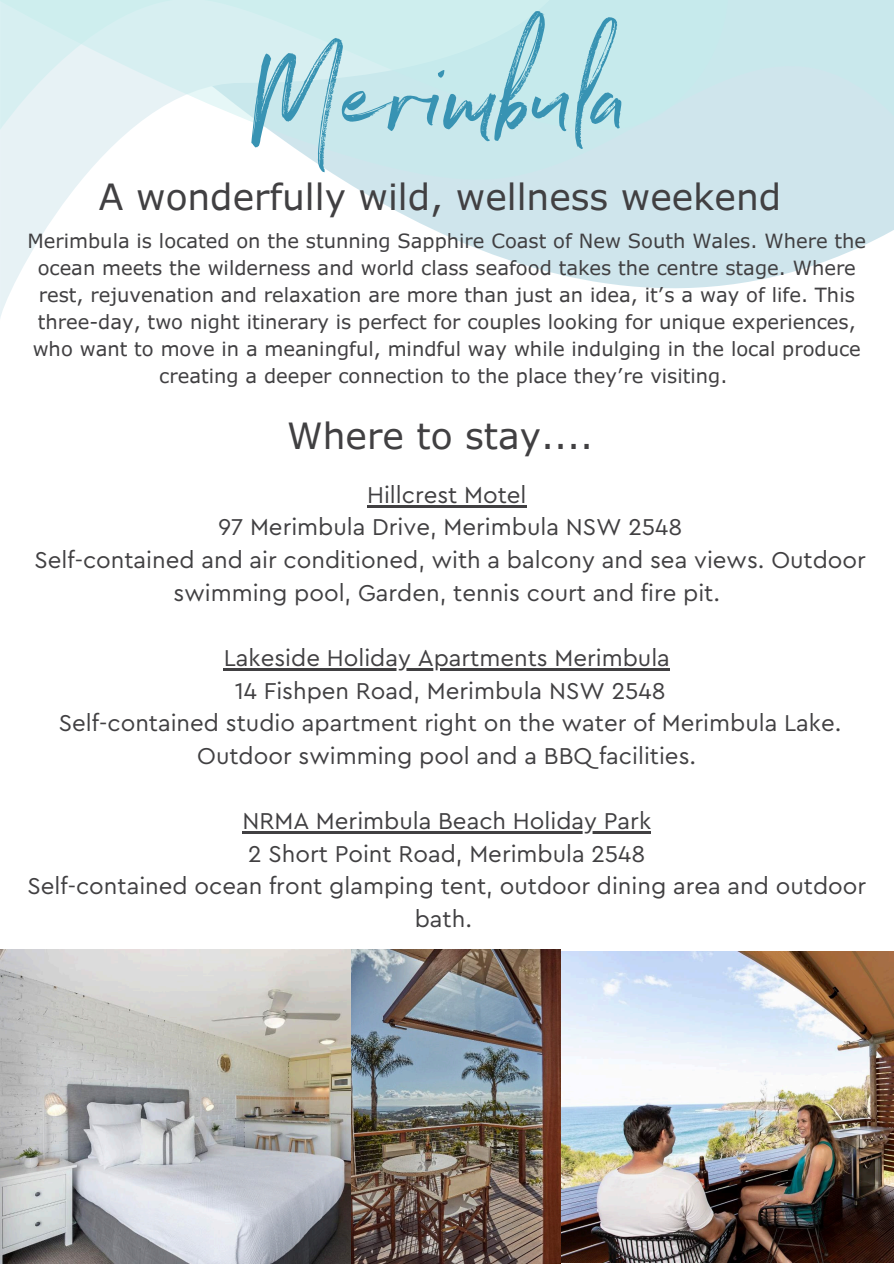
<style>
.page{position:relative;width:894px;height:1264px;background:#fff}
.page>*{position:absolute;margin:0;border:0;box-sizing:border-box;transform-origin:0 0}
.t1{font:140.25px "Northwell Alt";color:#3893b3}
.t2{font:36px "Verdana Pro";color:#414042}
.t3{font:24px/32.7px "Cera Pro";color:#414042;text-align:center}
.t4{font:19.5px/27px "Verdana Pro";color:#414042;text-align:center}
</style>
<div class="page">
<svg style="left:589px;top:180px;width:304px;height:109px;background:#d5e8ee"></svg>
<svg style="left:0;top:180px;width:589px;height:138px"></svg>
<svg style="left:0;top:0;width:893px;height:180px;fill:#cfe8ec"></svg>
<svg style="left:0;top:0;width:729px;height:130px;background:#d0ecee"></svg>
<img style="left:560px;top:951px;width:333px;height:311px">
<img style="left:0;top:949px;width:560px;height:314px">
<hr style="left:367px;top:505px;width:159px;height:2px;background:#414042">
<hr style="left:224px;top:668px;width:445px;height:2px;background:#414042">
<hr style="left:242px;top:831px;width:409px;height:2px;background:#414042">
<p class="t1" style="left:248px;top:-7px;width:385px">Merimbula</p>
<h3 class="t2" style="left:99px;top:174px;width:683px">A wonderfully wild, wellness weekend</h3>
<h3 class="t4" style="left:27px;top:227px;width:840px">Merimbula is located on the stunning Sapphire Coast of New South Wales. Where the ocean meets the wilderness and world class seafood takes the centre stage. Where rest, rejuvenation and relaxation are more than just an idea, it’s a way of life. This three-day, two night itinerary is perfect for couples looking for unique experiences, who want to move in a meaningful, mindful way while indulging in the local produce creating a deeper connection to the place they’re visiting.</h3>
<h2 class="t2" style="left:287px;top:413px;width:307px">Where to stay....</h2>
<p class="t3" style="left:34px;top:479px;width:832px">Hillcrest Motel<br>97 Merimbula Drive, Merimbula NSW 2548<br>Self-contained and air conditioned, with a balcony and sea views. Outdoor swimming pool, Garden, tennis court and fire pit.</p>
<h1 class="t3" style="left:59px;top:642px;width:784px">Lakeside Holiday Apartments Merimbula<br>14 Fishpen Road, Merimbula NSW 2548<br>Self-contained studio apartment right on the water of Merimbula Lake.<br>Outdoor swimming pool and a BBQ facilities.</h1>
<h2 class="t3" style="left:27px;top:805px;width:840px">NRMA Merimbula Beach Holiday Park<br>2 Short Point Road, Merimbula 2548<br>Self-contained ocean front glamping tent, outdoor dining area and outdoor bath.</h2>
</div>
